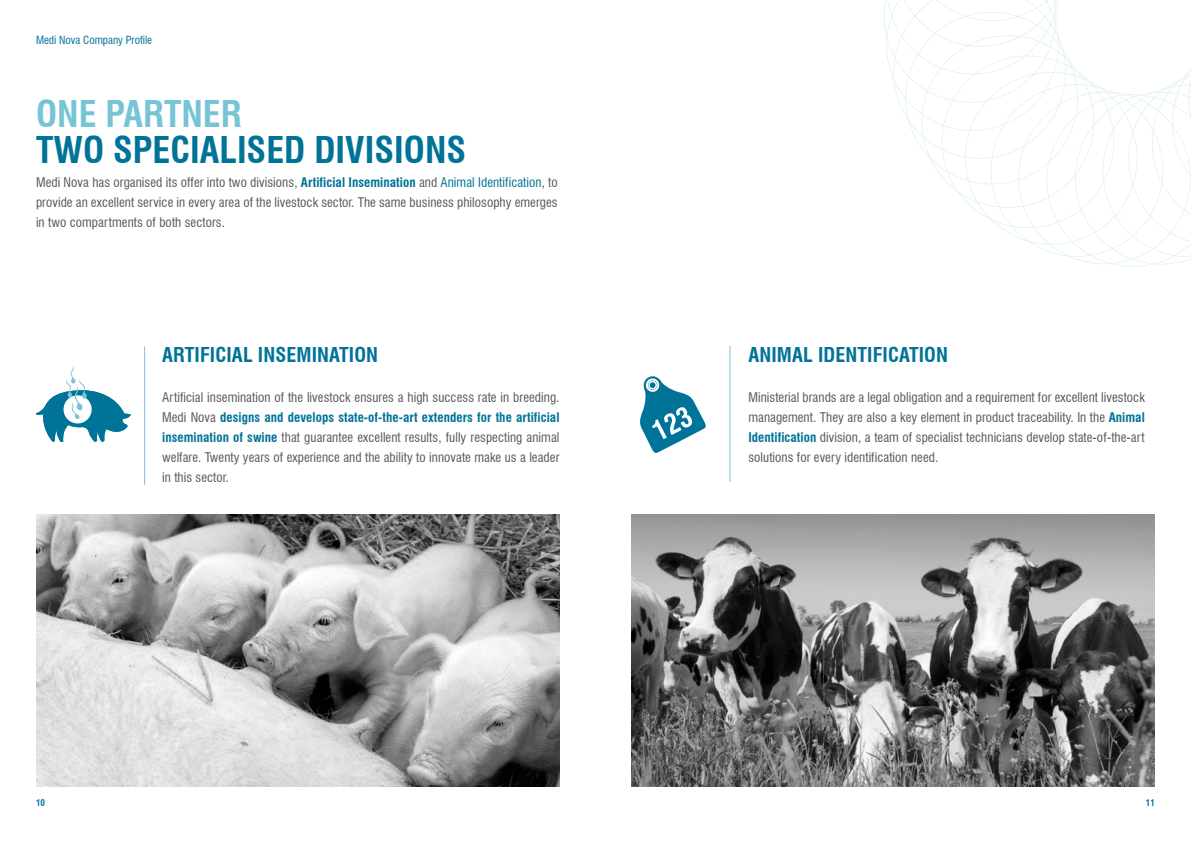
<style>
.page{position:relative;width:1191px;height:842px;background:#fff}
.page>*{position:absolute;margin:0;border:0;box-sizing:border-box;transform-origin:0 0}
.t1{font:700 condensed 36px "Swiss 721 BT";color:#007398}
.t2{font:700 condensed 36px "Swiss 721 BT";color:#77c4d6}
.t3{font:700 condensed 20px "Swiss 721 BT";letter-spacing:.005em;color:#007398}
.t4{font:condensed 13px/20px "Swiss 721 BT";letter-spacing:.005em;color:#575756;text-align:justify}
.t5{font:condensed 11px "Swiss 721 BT";color:#007398}
.t6{font:700 condensed 9px "Swiss 721 BT";color:#007398}
.s1{font-weight:700;color:#007398}
.s2{color:#007398}
</style>
<div class="page">
<svg style="left:884px;top:0;width:307px;height:267px"></svg>
<svg style="left:36px;top:366px;width:95px;height:76px"></svg>
<hr style="left:144px;top:347px;width:1px;height:138px;background:#77c4d6">
<hr style="left:729px;top:346px;width:1px;height:136px;background:#77c4d6">
<img style="left:36px;top:514px;width:523px;height:272px">
<img style="left:631px;top:514px;width:524px;height:272px">
<svg style="left:640px;top:376px;width:66px;height:77px"></svg>
<p class="t5" style="left:36px;top:34px;width:118px">Medi Nova Company Profile</p>
<h1 class="t2" style="left:36px;top:92px;width:207px">ONE PARTNER</h1>
<h1 class="t1" style="left:36px;top:128px;width:431px">TWO SPECIALISED DIVISIONS</h1>
<p class="t4" style="left:36px;top:173px;width:523px">Medi Nova has organised its offer into two divisions, <span class="s1">Artificial Insemination</span> and <span class="s2">Animal Identification</span>, to provide an excellent service in every area of the livestock sector. The same business philosophy emerges in two compartments of both sectors.</p>
<h2 class="t3" style="left:162px;top:342px;width:217px">ARTIFICIAL INSEMINATION</h2>
<p class="t4" style="left:162px;top:387px;width:399px">Artificial insemination of the livestock ensures a high success rate in breeding.<br>Medi Nova <span class="s1">designs and develops state-of-the-art extenders for the artificial insemination of swine</span> that guarantee excellent results, fully respecting animal welfare. Twenty years of experience and the ability to innovate make us a leader in this sector.</p>
<h2 class="t3" style="left:748px;top:342px;width:201px">ANIMAL IDENTIFICATION</h2>
<p class="t4" style="left:748px;top:387px;width:398px">Ministerial brands are a legal obligation and a requirement for excellent livestock management. They are also a key element in product traceability. In the <span class="s1">Animal Identification</span> division, a team of specialist technicians develop state-of-the-art solutions for every identification need.</p>
<p class="t6" style="left:36px;top:797px;width:10px">10</p>
<p class="t6" style="left:1146px;top:797px;width:10px">11</p>
</div>
